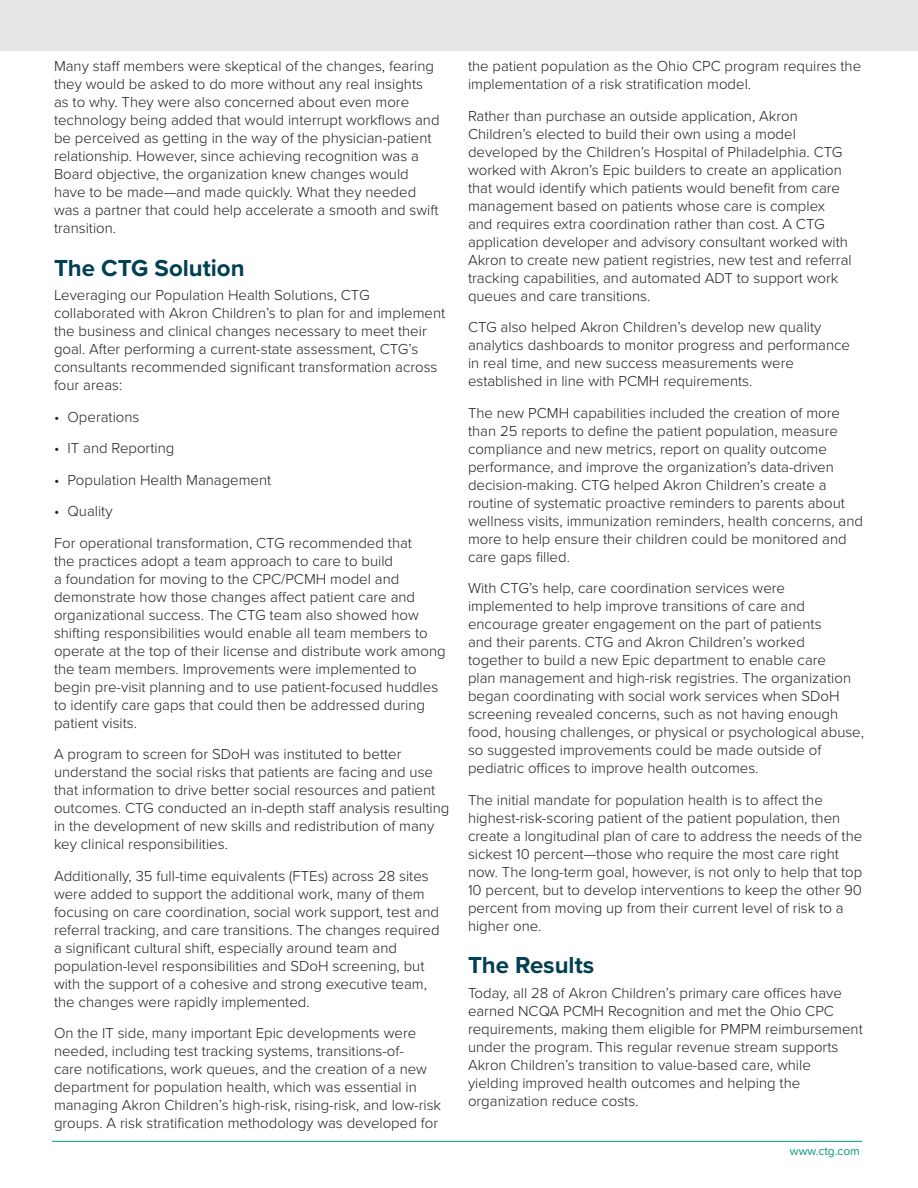
<style>
.page{position:relative;width:918px;height:1188px;background:#fff}
.page>*{position:absolute;margin:0;border:0;box-sizing:border-box;transform-origin:0 0}
.Header_1{font:700 24px "Proxima Nova";color:#013f52}
.Body_Copy{font:300 15px/18px "Proxima Nova";color:#231f20}
.t1{font:12px "Proxima Nova";color:#009b7a}
</style>
<div class="page">
<div style="left:0;top:0;width:918px;height:50px;background:#e6e7e9"></div>
<hr style="left:52px;top:1141px;width:810px;height:1px;background:#009b7a">
<p class="Body_Copy" style="left:54px;top:56px;width:387px">Many staff members were skeptical of the changes, fearing they would be asked to do more without any real insights as to why. They were also concerned about even more technology being added that would interrupt workflows and be perceived as getting in the way of the physician-patient relationship. However, since achieving recognition was a Board objective, the organization knew changes would have to be made—and made quickly. What they needed was a partner that could help accelerate a smooth and swift transition.</p>
<p class="Header_1" style="left:54px;top:250px;width:192px">The CTG Solution</p>
<p class="Body_Copy" style="left:54px;top:285px;width:393px">Leveraging our Population Health Solutions, CTG collaborated with Akron Children’s to plan for and implement the business and clinical changes necessary to meet their goal. After performing a current-state assessment, CTG’s consultants recommended significant transformation across four areas:</p>
<p class="Body_Copy" style="left:54px;top:407px;width:87px">• Operations</p>
<p class="Body_Copy" style="left:54px;top:438px;width:122px">• IT and Reporting</p>
<p class="Body_Copy" style="left:54px;top:470px;width:219px">• Population Health Management</p>
<p class="Body_Copy" style="left:54px;top:501px;width:60px">• Quality</p>
<p class="Body_Copy" style="left:54px;top:533px;width:393px">For operational transformation, CTG recommended that<br>the practices adopt a team approach to care to build<br>a foundation for moving to the CPC/PCMH model and demonstrate how those changes affect patient care and organizational success. The CTG team also showed how shifting responsibilities would enable all team members to operate at the top of their license and distribute work among the team members. Improvements were implemented to begin pre-visit planning and to use patient-focused huddles to identify care gaps that could then be addressed during patient visits.</p>
<p class="Body_Copy" style="left:54px;top:744px;width:397px">A program to screen for SDoH was instituted to better understand the social risks that patients are facing and use that information to drive better social resources and patient outcomes. CTG conducted an in-depth staff analysis resulting in the development of new skills and redistribution of many key clinical responsibilities.</p>
<p class="Body_Copy" style="left:54px;top:866px;width:387px">Additionally, 35 full-time equivalents (FTEs) across 28 sites were added to support the additional work, many of them focusing on care coordination, social work support, test and referral tracking, and care transitions. The changes required a significant cultural shift, especially around team and population-level responsibilities and SDoH screening, but with the support of a cohesive and strong executive team, the changes were rapidly implemented.</p>
<p class="Body_Copy" style="left:54px;top:1023px;width:389px">On the IT side, many important Epic developments were needed, including test tracking systems, transitions-of-<br>care notifications, work queues, and the creation of a new department for population health, which was essential in managing Akron Children’s high-risk, rising-risk, and low-risk groups. A risk stratification methodology was developed for</p>
<p class="Body_Copy" style="left:468px;top:56px;width:395px">the patient population as the Ohio CPC program requires the implementation of a risk stratification model.</p>
<p class="Body_Copy" style="left:468px;top:106px;width:385px">Rather than purchase an outside application, Akron Children’s elected to build their own using a model developed by the Children’s Hospital of Philadelphia. CTG worked with Akron’s Epic builders to create an application that would identify which patients would benefit from care management based on patients whose care is complex and requires extra coordination rather than cost. A CTG application developer and advisory consultant worked with Akron to create new patient registries, new test and referral tracking capabilities, and automated ADT to support work queues and care transitions.</p>
<p class="Body_Copy" style="left:468px;top:317px;width:384px">CTG also helped Akron Children’s develop new quality analytics dashboards to monitor progress and performance in real time, and new success measurements were established in line with PCMH requirements.</p>
<p class="Body_Copy" style="left:468px;top:403px;width:397px">The new PCMH capabilities included the creation of more than 25 reports to define the patient population, measure compliance and new metrics, report on quality outcome performance, and improve the organization’s data-driven decision-making. CTG helped Akron Children’s create a routine of systematic proactive reminders to parents about wellness visits, immunization reminders, health concerns, and more to help ensure their children could be monitored and care gaps filled.</p>
<p class="Body_Copy" style="left:468px;top:578px;width:397px">With CTG’s help, care coordination services were implemented to help improve transitions of care and encourage greater engagement on the part of patients<br>and their parents. CTG and Akron Children’s worked<br>together to build a new Epic department to enable care<br>plan management and high-risk registries. The organization began coordinating with social work services when SDoH screening revealed concerns, such as not having enough food, housing challenges, or physical or psychological abuse, so suggested improvements could be made outside of pediatric offices to improve health outcomes.</p>
<p class="Body_Copy" style="left:468px;top:790px;width:396px">The initial mandate for population health is to affect the highest-risk-scoring patient of the patient population, then create a longitudinal plan of care to address the needs of the sickest 10 percent—those who require the most care right now. The long-term goal, however, is not only to help that top 10 percent, but to develop interventions to keep the other 90 percent from moving up from their current level of risk to a higher one.</p>
<p class="Header_1" style="left:468px;top:947px;width:128px">The Results</p>
<p class="Body_Copy" style="left:468px;top:983px;width:396px">Today, all 28 of Akron Children’s primary care offices have earned NCQA PCMH Recognition and met the Ohio CPC requirements, making them eligible for PMPM reimbursement under the program. This regular revenue stream supports Akron Children’s transition to value-based care, while yielding improved health outcomes and helping the organization reduce costs.</p>
<p class="t1" style="left:790px;top:1142px;width:72px">www.ctg.com</p>
</div>
